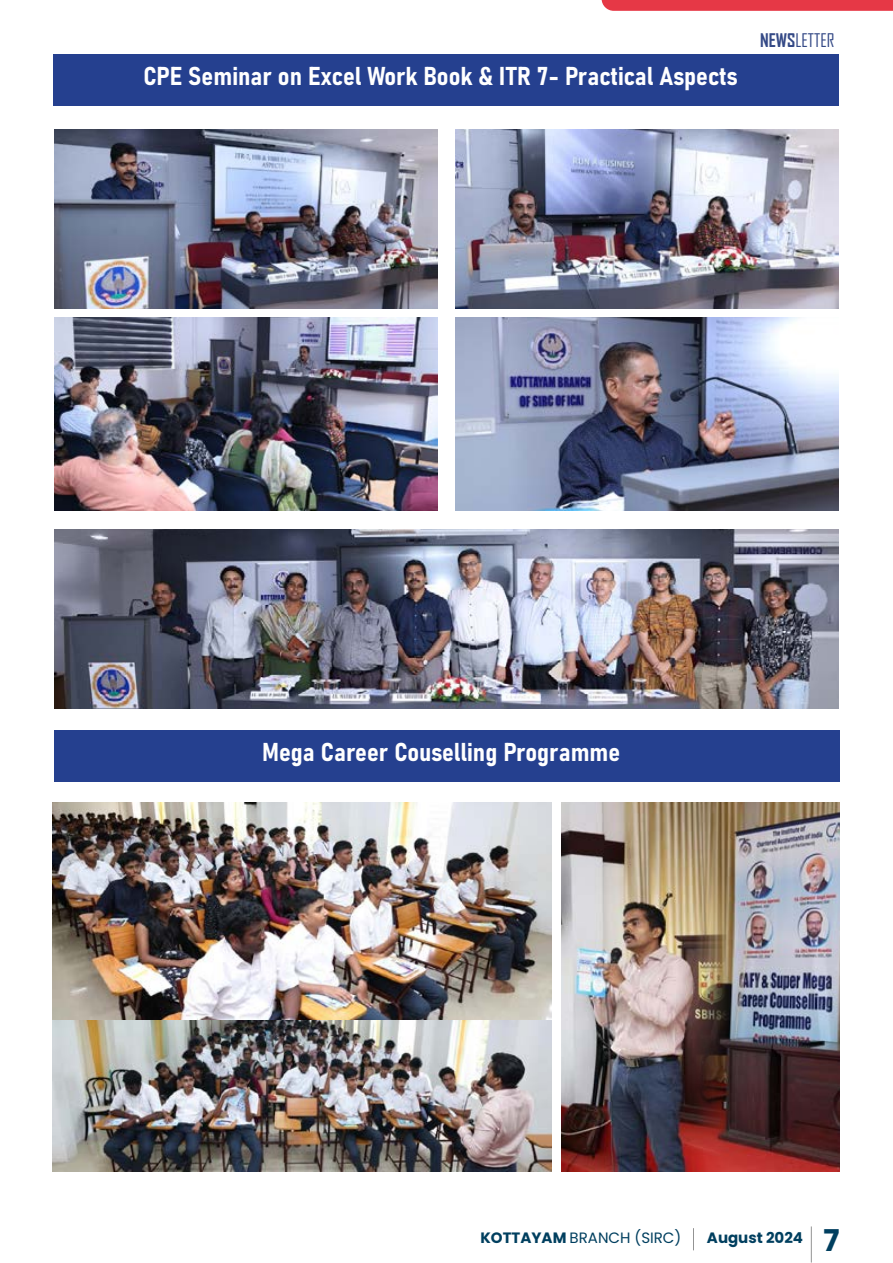
<style>
.page{position:relative;width:893px;height:1263px;background:#fff}
.page>*{position:absolute;margin:0;border:0;box-sizing:border-box;transform-origin:0 0}
.t1{font:25.5px "Bahnschrift";color:#fff}
.t2{font:18px "Agency FB";color:#344986}
.t3{font:15px "Poppins";color:#003f5f}
.t4{font:700 15px "Poppins";color:#003f5f}
.s1{font-weight:700}
.s2{font-size:30px}
</style>
<div class="page">
<svg style="left:602px;top:0;width:291px;height:11px;background:#e63c4a"></svg>
<svg style="left:693px;top:1228px;width:1px;height:22px"></svg>
<svg style="left:811px;top:1226px;width:1px;height:36px"></svg>
<div style="left:53px;top:54px;width:786px;height:52px;background:#25408f"></div>
<div style="left:54px;top:730px;width:786px;height:52px;background:#25408f"></div>
<img style="left:455px;top:129px;width:384px;height:180px">
<img style="left:54px;top:317px;width:383px;height:194px">
<img style="left:54px;top:129px;width:383px;height:180px">
<img style="left:455px;top:317px;width:384px;height:194px">
<img style="left:54px;top:529px;width:785px;height:180px">
<img style="left:52px;top:803px;width:500px;height:368px">
<img style="left:561px;top:803px;width:134px;height:368px">
<img style="left:695px;top:803px;width:145px;height:368px">
<p class="t1" style="left:144px;top:56px;width:595px">CPE Seminar on Excel Work Book &amp; ITR 7- Practical Aspects</p>
<p class="t2" style="left:760px;top:29px;width:76px"><span class="s1">NEWS</span>LETTER</p>
<p class="t1" style="left:262px;top:732px;width:360px">Mega Career Couselling Programme</p>
<p class="t3" style="left:480px;top:1229px;width:202px"><span class="s1">KOTTAYAM</span> BRANCH (SIRC)</p>
<p class="t4" style="left:707px;top:1229px;width:134px">August 2024 <span class="s2">7</span></p>
</div>
